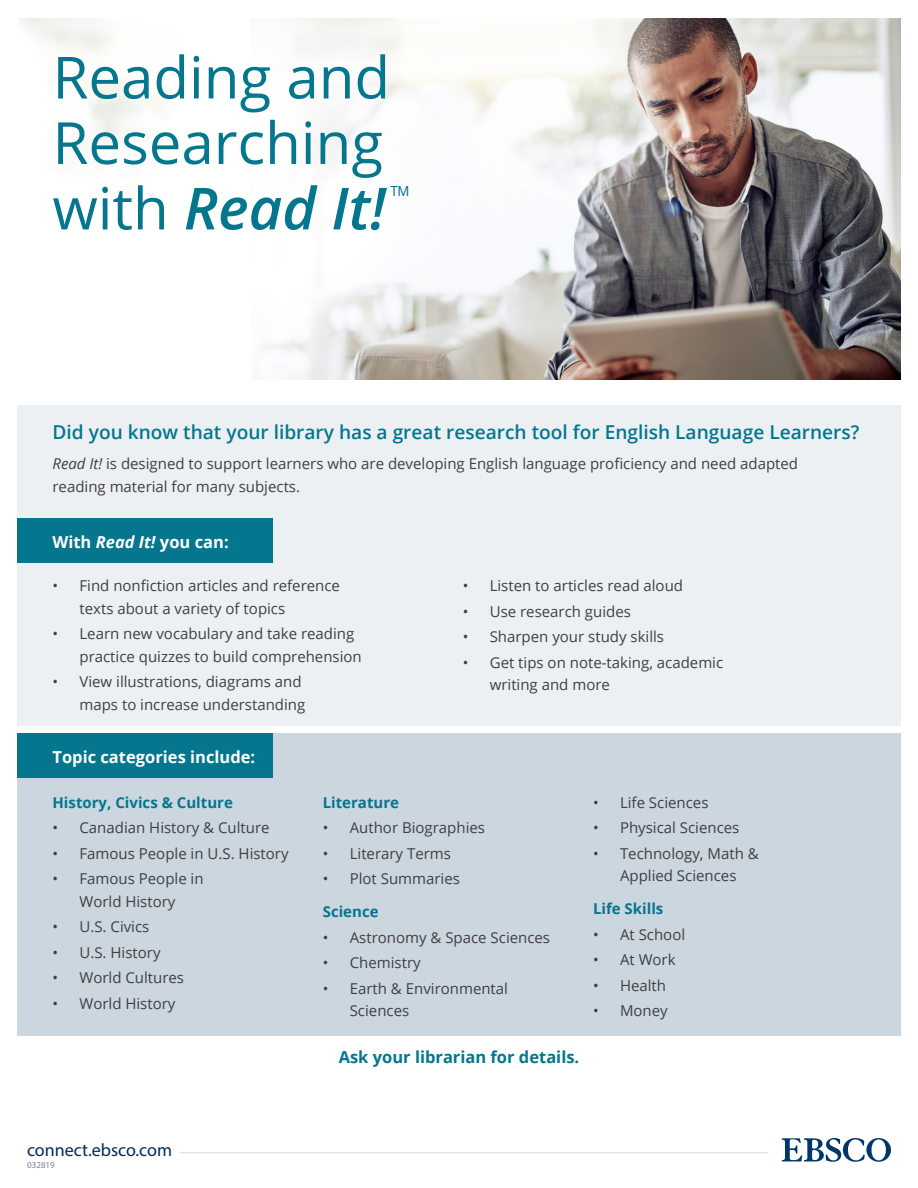
<style>
.page{position:relative;width:918px;height:1188px;background:#fff}
.page>*{position:absolute;margin:0;border:0;box-sizing:border-box;transform-origin:0 0}
.t1{font:58.2px/65.4px "Open Sans";color:#04768e}
.t2{font:600 19.2px "Open Sans";color:#04768e}
.t3{font:18px "Myriad Pro";color:#002b5c}
.t4{font:700 16.5px "Open Sans";color:#fff}
.t5{font:700 16.5px "Open Sans";color:#04768e}
.t6{font:15px/22.5px "Open Sans";color:#3e4043}
.t7{font:700 15px "Open Sans";color:#04768e}
.t8{font:9px "Myriad Pro";color:#808285}
.s1{font-weight:600;font-style:italic}
.s2{font-style:italic}
</style>
<div class="page">
<div style="left:17px;top:405px;width:884px;height:321px;background:#ecf0f3"></div>
<div style="left:17px;top:734px;width:884px;height:302px;background:#cbd6de"></div>
<div style="left:17px;top:734px;width:256px;height:44px;background:#04768e"></div>
<img style="left:18px;top:19px;width:883px;height:361px">
<div style="left:17px;top:519px;width:256px;height:44px;background:#04768e"></div>
<hr style="left:180px;top:1152px;width:588px;height:1px;background:#dad8d9">
<svg style="left:782px;top:1138px;width:109px;height:24px"></svg>
<h1 class="t1" style="left:52px;top:43px;width:360px">Reading and<br>Researching with <span class="s1">Read It!</span> <sup>™</sup></h1>
<p class="t2" style="left:52px;top:419px;width:808px">Did you know that your library has a great research tool for English Language Learners?</p>
<p class="t6" style="left:52px;top:452px;width:747px"><span class="s2">Read It!</span> is designed to support learners who are developing English language proficiency and need adapted reading material for many subjects.</p>
<p class="t4" style="left:52px;top:530px;width:178px">With <span class="s2">Read It!</span> you can:</p>
<p class="t6" style="left:80px;top:574px;width:262px;text-indent:-27px">• Find nonfiction articles and reference texts about a variety of topics</p>
<p class="t6" style="left:80px;top:622px;width:284px;text-indent:-27px">• Learn new vocabulary and take reading practice quizzes to build comprehension</p>
<p class="t6" style="left:52px;top:670px;width:254px;text-align:right">• View illustrations, diagrams and maps to increase understanding</p>
<p class="t4" style="left:52px;top:745px;width:204px">Topic categories include:</p>
<p class="t6" style="left:463px;top:574px;width:222px">• Listen to articles read aloud</p>
<p class="t6" style="left:463px;top:600px;width:170px">• Use research guides</p>
<p class="t6" style="left:463px;top:625px;width:203px">• Sharpen your study skills</p>
<p class="t6" style="left:490px;top:651px;width:235px;text-indent:-27px">• Get tips on note-taking, academic writing and more</p>
<p class="t7" style="left:52px;top:792px;width:182px">History, Civics &amp; Culture</p>
<p class="t6" style="left:52px;top:816px;width:219px">• Canadian History &amp; Culture</p>
<p class="t6" style="left:52px;top:842px;width:238px">• Famous People in U.S. History</p>
<p class="t6" style="left:52px;top:867px;width:153px;text-align:center">• Famous People in<br>World History</p>
<p class="t6" style="left:52px;top:915px;width:98px">• U.S. Civics</p>
<p class="t6" style="left:52px;top:941px;width:110px">• U.S. History</p>
<p class="t6" style="left:52px;top:966px;width:133px">• World Cultures</p>
<p class="t6" style="left:52px;top:992px;width:125px">• World History</p>
<p class="t3" style="left:27px;top:1139px;width:147px">connect.ebsco.com</p>
<p class="t8" style="left:27px;top:1160px;width:29px">032819</p>
<p class="t7" style="left:323px;top:792px;width:78px">Literature</p>
<p class="t6" style="left:323px;top:816px;width:164px">• Author Biographies</p>
<p class="t6" style="left:323px;top:842px;width:130px">• Literary Terms</p>
<p class="t6" style="left:323px;top:867px;width:139px">• Plot Summaries</p>
<p class="t7" style="left:323px;top:901px;width:57px">Science</p>
<p class="t6" style="left:323px;top:926px;width:229px">• Astronomy &amp; Space Sciences</p>
<p class="t6" style="left:323px;top:951px;width:99px">• Chemistry</p>
<p class="t6" style="left:350px;top:977px;width:160px;text-indent:-27px">• Earth &amp; Environmental<br>Sciences</p>
<p class="t5" style="left:339px;top:1045px;width:242px">Ask your librarian for details.</p>
<p class="t6" style="left:593px;top:791px;width:117px">• Life Sciences</p>
<p class="t6" style="left:593px;top:816px;width:148px">• Physical Sciences</p>
<p class="t6" style="left:593px;top:842px;width:167px;text-align:center">• Technology, Math &amp;<br>Applied Sciences</p>
<p class="t7" style="left:593px;top:898px;width:72px">Life Skills</p>
<p class="t6" style="left:593px;top:923px;width:94px">• At School</p>
<p class="t6" style="left:593px;top:948px;width:84px">• At Work</p>
<p class="t6" style="left:593px;top:974px;width:75px">• Health</p>
<p class="t6" style="left:593px;top:999px;width:76px">• Money</p>
</div>
